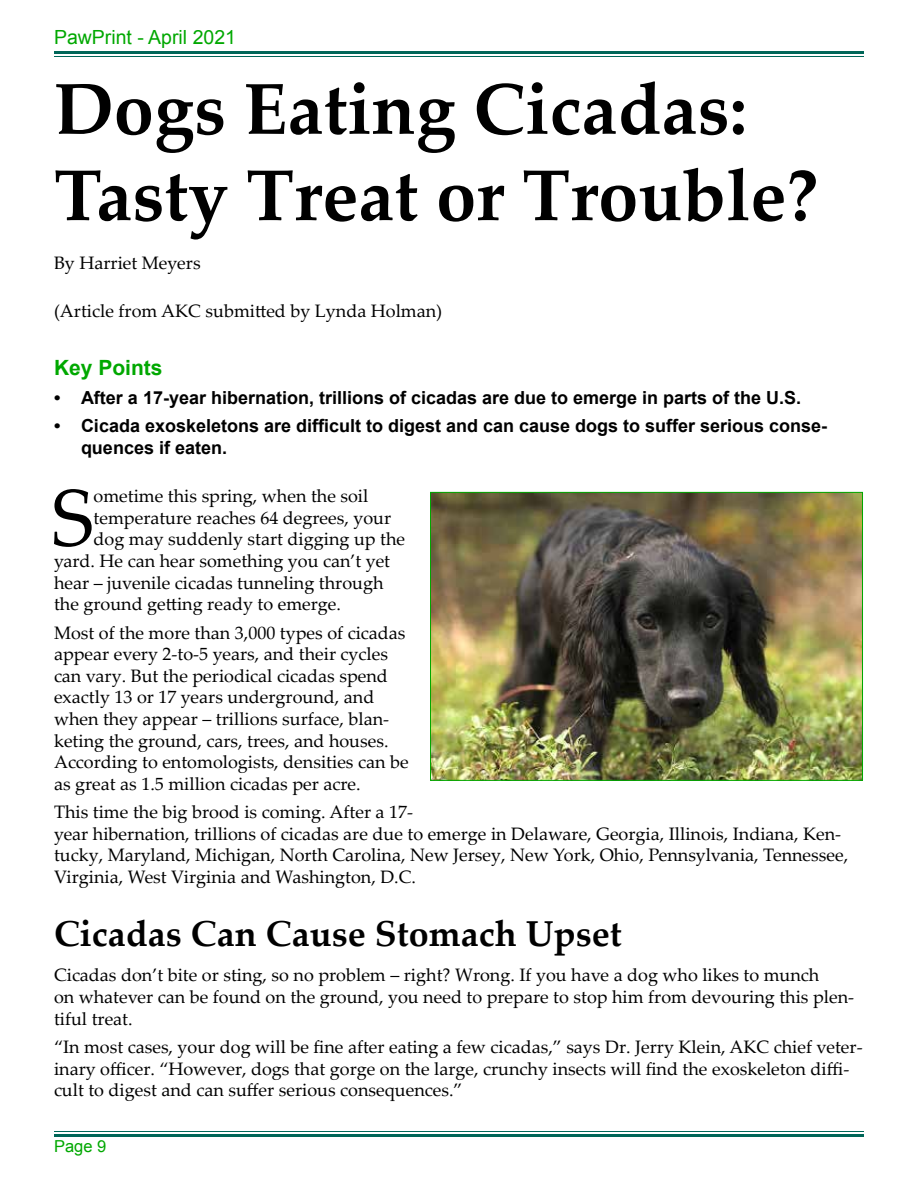
<style>
.page{position:relative;width:918px;height:1188px;background:#fff}
.page>*{position:absolute;margin:0;border:0;box-sizing:border-box;transform-origin:0 0}
.t1{font:80.1px "Palatino Linotype";color:#000}
.t2{font:700 72px/86.4px "Palatino Linotype";color:#000}
.t3{font:700 36px "Palatino Linotype";color:#000}
.t4{font:700 21px "Arial";color:#00a800}
.t5{font:19.5px "Arial";color:#00a800}
.t6{font:18px/21.6px "Palatino Linotype";color:#000}
.t7{font:700 18px/21.6px "Arial";color:#000}
.t8{font:16.5px "Arial";color:#00a800}
</style>
<div class="page">
<hr style="left:54px;top:51px;width:810px;height:3px;background:#006658">
<hr style="left:54px;top:56px;width:810px;height:1px;background:#006658">
<hr style="left:54px;top:1131px;width:810px;height:1px;background:#006658">
<hr style="left:54px;top:1134px;width:810px;height:3px;background:#006658">
<img style="left:432px;top:494px;width:429px;height:285px">
<div style="left:430px;top:492px;width:433px;height:289px;border:1px solid #00a800"></div>
<p class="t5" style="left:54px;top:25px;width:184px">PawPrint - April 2021</p>
<h2 class="t2" style="left:54px;top:63px;width:766px">Dogs Eating Cicadas:<br>Tasty Treat or Trouble?</h2>
<p class="t6" style="left:54px;top:251px;width:148px">By Harriet Meyers</p>
<p class="t6" style="left:54px;top:300px;width:390px">(Article from AKC submitted by Lynda Holman)</p>
<p class="t4" style="left:54px;top:354px;width:110px">Key Points</p>
<p class="t7" style="left:54px;top:387px;width:749px">• After a 17-year hibernation, trillions of cicadas are due to emerge in parts of the U.S.</p>
<p class="t7" style="left:81px;top:415px;width:748px;text-indent:-27px">• Cicada exoskeletons are difficult to digest and can cause dogs to suffer serious conse&shy;quences if eaten.</p>
<h1 class="t1" style="left:51px;top:461px;width:44px">S</h1>
<p class="t6" style="left:94px;top:485px;width:276px">ometime this spring, when the soil</p>
<p class="t6" style="left:94px;top:506px;width:299px">temperature reaches 64 degrees, your</p>
<p class="t6" style="left:94px;top:528px;width:313px">dog may suddenly start digging up the</p>
<p class="t6" style="left:54px;top:549px;width:338px">yard. He can hear something you can’t yet</p>
<p class="t6" style="left:54px;top:571px;width:331px">hear – juvenile cicadas tunneling through</p>
<p class="t6" style="left:54px;top:593px;width:289px">the ground getting ready to emerge.</p>
<p class="t6" style="left:54px;top:621px;width:356px">Most of the more than 3,000 types of cicadas appear every 2-to-5 years, and their cycles can vary. But the periodical cicadas spend exactly 13 or 17 years underground, and when they appear – trillions surface, blan&shy;keting the ground, cars, trees, and houses.<br>According to entomologists, densities can be as great as 1.5 million cicadas per acre.</p>
<p class="t6" style="left:54px;top:801px;width:796px">This time the big brood is coming. After a 17-<br>year hibernation, trillions of cicadas are due to emerge in Delaware, Georgia, Illinois, Indiana, Ken&shy;tucky, Maryland, Michigan, North Carolina, New Jersey, New York, Ohio, Pennsylvania, Tennessee, Virginia, West Virginia and Washington, D.C.</p>
<h3 class="t3" style="left:54px;top:909px;width:569px">Cicadas Can Cause Stomach Upset</h3>
<p class="t6" style="left:54px;top:964px;width:802px">Cicadas don’t bite or sting, so no problem – right? Wrong. If you have a dog who likes to munch<br>on whatever can be found on the ground, you need to prepare to stop him from devouring this plen&shy;tiful treat.</p>
<p class="t6" style="left:54px;top:1035px;width:810px">“In most cases, your dog will be fine after eating a few cicadas,” says Dr. Jerry Klein, AKC chief veter&shy;inary officer. “However, dogs that gorge on the large, crunchy insects will find the exoskeleton diffi&shy;cult to digest and can suffer serious consequences.”</p>
<p class="t8" style="left:54px;top:1135px;width:54px">Page 9</p>
</div>
